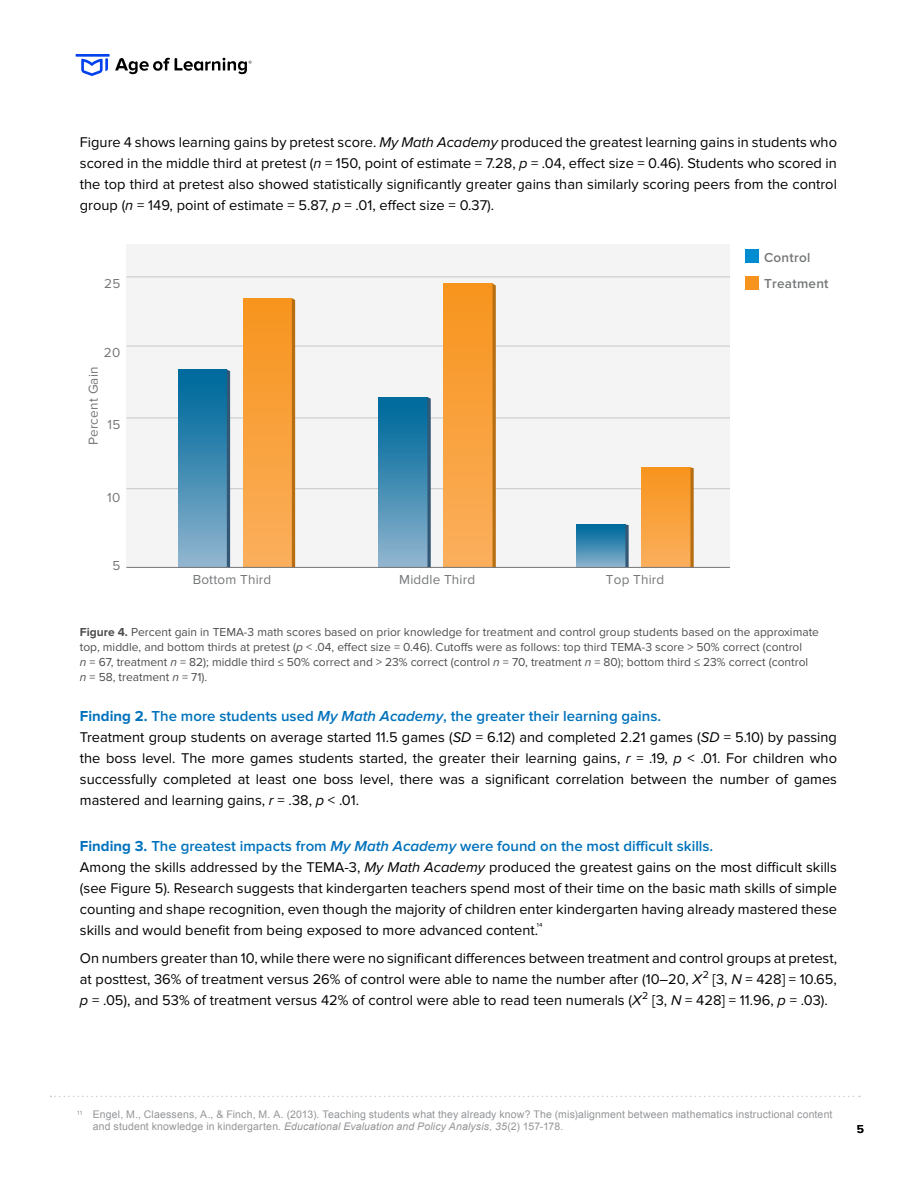
<style>
.page{position:relative;width:918px;height:1188px;background:#fff}
.page>*{position:absolute;margin:0;border:0;box-sizing:border-box;transform-origin:0 0}
.t1{font:600 15px "Proxima Nova";color:#0072bc}
.t2{font:14.7px/21px "Proxima Nova";color:#000;text-align:justify}
.t3{font:13.5px "Proxima Nova";letter-spacing:.015em;color:#757779}
.t4{font:600 13.5px/26.2px "Proxima Nova";letter-spacing:.02em;color:#757779}
.t5{font:12px/15px "Proxima Nova";color:#4d4d4d}
.t6{font:600 12px "Proxima Nova";color:#000}
.t7{font:10.5px/12px "Arial";letter-spacing:.015em;color:#939598}
.s1{font-style:italic}
.s2{font-weight:700}
</style>
<div class="page">
<hr style="left:76px;top:54px;width:34px;height:3px;background:#0342ec">
<svg style="left:81px;top:58px;width:27px;height:18px"></svg>
<svg style="left:115px;top:58px;width:137px;height:16px"></svg>
<div style="left:126px;top:244px;width:604px;height:323px;background:#f4f4f4"></div>
<hr style="left:126px;top:488px;width:604px;height:1px;background:#c5c7c9">
<hr style="left:126px;top:417px;width:604px;height:1px;background:#c5c7c9">
<hr style="left:126px;top:346px;width:604px;height:1px;background:#c5c7c9">
<hr style="left:126px;top:276px;width:604px;height:1px;background:#c5c7c9">
<div style="left:444px;top:283px;width:49px;height:285px;background:linear-gradient(to bottom,#f7941d,#fbaf5d)"></div>
<svg style="left:493px;top:284px;width:3px;height:283px"></svg>
<div style="left:243px;top:298px;width:49px;height:270px;background:linear-gradient(to bottom,#f7941d,#fbaf5d)"></div>
<svg style="left:292px;top:298px;width:3px;height:269px"></svg>
<div style="left:178px;top:369px;width:49px;height:199px;background:linear-gradient(to bottom,#006599,#90b4ce)"></div>
<svg style="left:227px;top:369px;width:3px;height:198px"></svg>
<div style="left:379px;top:397px;width:48px;height:171px;background:linear-gradient(to bottom,#006599,#90b4cf)"></div>
<svg style="left:427px;top:397px;width:4px;height:170px"></svg>
<div style="left:642px;top:468px;width:48px;height:100px;background:linear-gradient(to bottom,#f8941d,#faae5c)"></div>
<svg style="left:690px;top:468px;width:4px;height:99px"></svg>
<div style="left:577px;top:525px;width:48px;height:43px;background:linear-gradient(to bottom,#069,#8eb3ce)"></div>
<svg style="left:625px;top:525px;width:4px;height:42px"></svg>
<div style="left:745px;top:250px;width:13px;height:13px;background:#008dd0"></div>
<div style="left:745px;top:276px;width:13px;height:13px;background:#f79420"></div>
<hr style="left:126px;top:567px;width:604px;height:1px;background:#757779">
<svg style="left:50px;top:1096px;width:810px;height:1px"></svg>
<p class="t2" style="left:80px;top:131px;width:759px">Figure 4 shows learning gains by pretest score. <span class="s1">My Math Academy</span> produced the greatest learning gains in students who scored in the middle third at pretest (<span class="s1">n</span> = 150, point of estimate = 7.28, <span class="s1">p</span> = .04, effect size = 0.46). Students who scored in the top third at pretest also showed statistically significantly greater gains than similarly scoring peers from the control group (<span class="s1">n</span> = 149, point of estimate = 5.87, <span class="s1">p</span> = .01, effect size = 0.37).</p>
<p class="t3" style="left:104px;top:276px;width:18px">25</p>
<p class="t3" style="left:104px;top:344px;width:18px">20</p>
<p class="t3" style="left:86px;top:445px;width:80px;rotate:-90deg">Percent Gain</p>
<p class="t3" style="left:108px;top:417px;width:14px">15</p>
<p class="t3" style="left:107px;top:489px;width:15px">10</p>
<p class="t3" style="left:112px;top:558px;width:9px">5</p>
<p class="t3" style="left:193px;top:572px;width:80px">Bottom Third</p>
<p class="t3" style="left:399px;top:572px;width:77px">Middle Third</p>
<p class="t3" style="left:606px;top:572px;width:60px">Top Third</p>
<p class="t4" style="left:764px;top:244px;width:66px">Control<br>Treatment</p>
<p class="t5" style="left:80px;top:625px;width:741px"><span class="s2">Figure 4.</span> Percent gain in TEMA-3 math scores based on prior knowledge for treatment and control group students based on the approximate top, middle, and bottom thirds at pretest (<span class="s1">p</span> &lt; .04, effect size = 0.46). Cutoffs were as follows: top third TEMA-3 score &gt; 50% correct (control<br><span class="s1">n</span> = 67, treatment <span class="s1">n</span> = 82); middle third ≤ 50% correct and &gt; 23% correct (control <span class="s1">n</span> = 70, treatment <span class="s1">n</span> = 80); bottom third ≤ 23% correct (control<br><span class="s1">n</span> = 58, treatment <span class="s1">n</span> = 71).</p>
<p class="t1" style="left:80px;top:707px;width:583px"><span class="s2">Finding 2.</span> The more students used <span class="s1">My Math Academy</span>, the greater their learning gains.</p>
<p class="t2" style="left:80px;top:726px;width:759px">Treatment group students on average started 11.5 games (<span class="s1">SD</span> = 6.12) and completed 2.21 games (<span class="s1">SD</span> = 5.10) by passing the boss level. The more games students started, the greater their learning gains, <span class="s1">r</span> = .19, <span class="s1">p</span> &lt; .01. For children who successfully completed at least one boss level, there was a significant correlation between the number of games mastered and learning gains, <span class="s1">r</span> = .38, <span class="s1">p</span> &lt; .01.</p>
<p class="t1" style="left:80px;top:837px;width:635px"><span class="s2">Finding 3.</span> The greatest impacts from <span class="s1">My Math Academy</span> were found on the most difficult skills.</p>
<p class="t2" style="left:80px;top:857px;width:759px">Among the skills addressed by the TEMA-3, <span class="s1">My Math Academy</span> produced the greatest gains on the most difficult skills (see Figure 5). Research suggests that kindergarten teachers spend most of their time on the basic math skills of simple counting and shape recognition, even though the majority of children enter kindergarten having already mastered these skills and would benefit from being exposed to more advanced content.<sup>14</sup></p>
<p class="t2" style="left:80px;top:947px;width:759px">On numbers greater than 10, while there were no significant differences between treatment and control groups at pretest, at posttest, 36% of treatment versus 26% of control were able to name the number after (10–20, <span class="s1">X</span><sup>2</sup> [3, <span class="s1">N</span> = 428] = 10.65, <span class="s1">p</span> = .05), and 53% of treatment versus 42% of control were able to read teen numerals (<span class="s1">X</span><sup>2</sup> [3, <span class="s1">N</span> = 428] = 11.96, <span class="s1">p</span> = .03).</p>
<p class="t7" style="left:93px;top:1108px;width:741px;text-indent:-16px"><sup>11</sup> Engel, M., Claessens, A., &amp; Finch, M. A. (2013). Teaching students what they already know? The (mis)alignment between mathematics instructional content and student knowledge in kindergarten. <span class="s1">Educational Evaluation and Policy Analysis, 35</span>(2) 157-178.</p>
<p class="t6" style="left:857px;top:1122px;width:9px">5</p>
</div>
